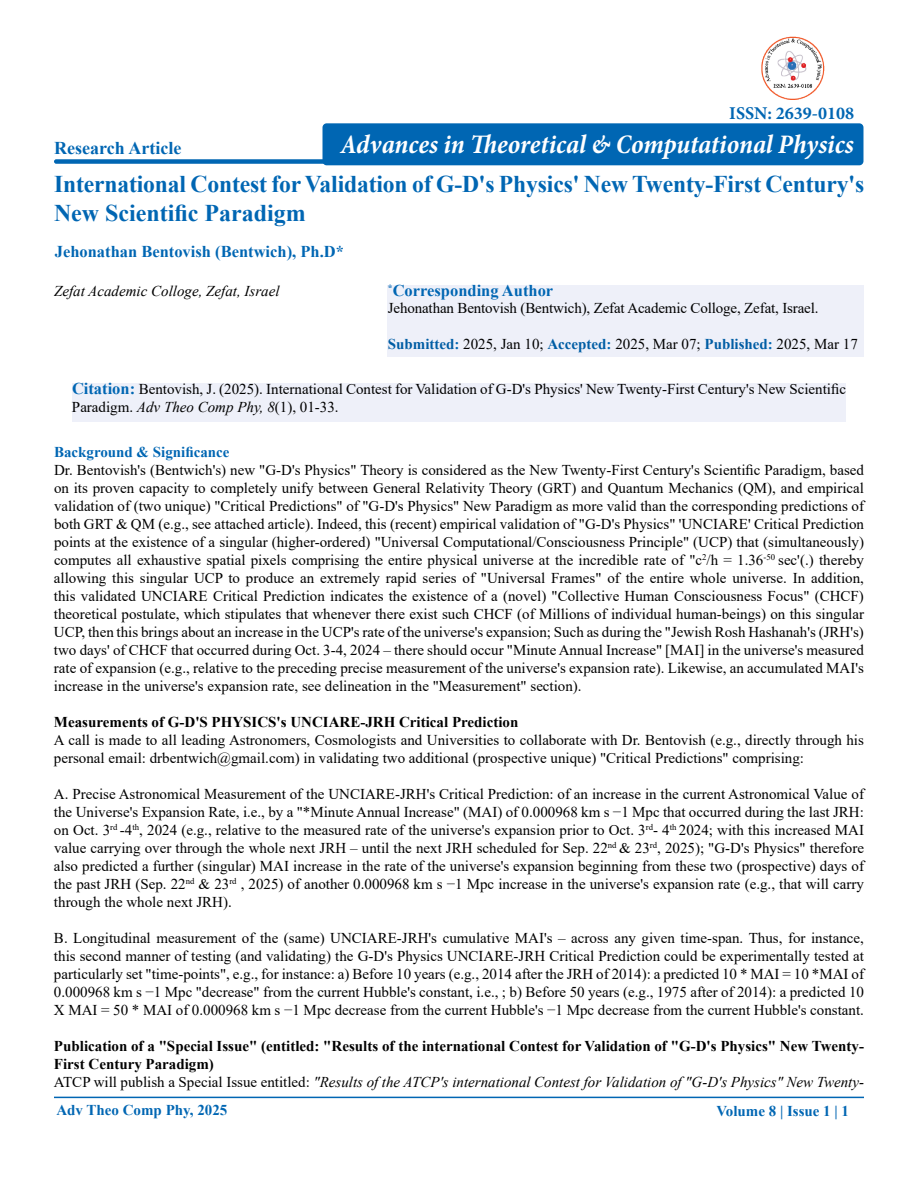
<style>
.page{position:relative;width:918px;height:1188px;background:#fff}
.page>*{position:absolute;margin:0;border:0;box-sizing:border-box;transform-origin:0 0}
.t1{font:italic 700 condensed 27px "Minion Pro";letter-spacing:-.005em;color:#fff}
.t2{font:700 24px/28.8px "Times New Roman";letter-spacing:-.005em;color:#0066b3}
.t3{font:700 18px "Times New Roman";color:#0066b3}
.t4{font:700 18px "Minion Pro";color:#0066b3}
.t5{font:700 16.5px "Times New Roman";color:#0066b3}
.t6{font:15px/18px "Times New Roman";color:#000;text-align:justify}
.t7{font:700 15px/18px "Times New Roman";color:#000}
.t8{font:700 15px "Times New Roman";color:#0066b3}
.t9{font:italic 15px "Times New Roman";color:#000}
.s1{font-weight:700;color:#005da4}
.s2{font-weight:700;color:#0066b3}
.s3{font-weight:700;font-size:16.5px;color:#0066b3}
.s4{font-style:italic}
.s5{font-weight:400}
.s6{font-weight:400;font-style:italic}
</style>
<div class="page">
<div style="left:54px;top:159px;width:523px;height:5px;background:#0066b3;border-radius:2px"></div>
<hr style="left:54px;top:1097px;width:810px;height:1px;background:#0066b3">
<div style="left:388px;top:285px;width:476px;height:72px;background:#eef0f9"></div>
<div style="left:72px;top:383px;width:774px;height:39px;background:#eef0f9"></div>
<div style="left:323px;top:123px;width:540px;height:42px;background:#0066b3;border-radius:4px"></div>
<img style="left:761px;top:36px;width:64px;height:64px">
<p class="t3" style="left:54px;top:135px;width:129px">Research Article</p>
<p class="t4" style="left:729px;top:101px;width:126px">ISSN: 2639-0108</p>
<h1 class="t1" style="left:340px;top:125px;width:515px">Advances in Theoretical &amp; Computational Physics</h1>
<h2 class="t2" style="left:54px;top:169px;width:812px">International Contest for Validation of G-D's Physics' New Twenty-First Century's<br>New Scientific Paradigm</h2>
<p class="t5" style="left:55px;top:240px;width:291px">Jehonathan Bentovish (Bentwich), Ph.D*</p>
<p class="t5" style="left:388px;top:279px;width:167px"><sup>*</sup>Corresponding Author</p>
<p class="t6" style="left:388px;top:298px;width:432px">Jehonathan Bentovish (Bentwich), Zefat Academic Colloge, Zefat, Israel.</p>
<p class="t6" style="left:388px;top:334px;width:471px"><span class="s1">Submitted</span><span class="s2">:</span> 2025, Jan 10; <span class="s1">Accepted</span><span class="s2">:</span> 2025, Mar 07; <span class="s1">Published</span><span class="s2">:</span> 2025, Mar 17</p>
<p class="t6" style="left:72px;top:380px;width:776px"><span class="s3">Citation:</span> Bentovish, J. (2025). International Contest for Validation of G-D's Physics' New Twenty-First Century's New Scientific<br>Paradigm. <span class="s4">Adv Theo Comp Phy, 8</span>(1), 01-33.</p>
<p class="t9" style="left:54px;top:280px;width:227px">Zefat Academic Colloge, Zefat, Israel</p>
<p class="t8" style="left:54px;top:441px;width:177px">Background &amp; Significance</p>
<p class="t6" style="left:54px;top:460px;width:812px">Dr. Bentovish's (Bentwich's) new "G-D's Physics" Theory is considered as the New Twenty-First Century's Scientific Paradigm, based on its proven capacity to completely unify between General Relativity Theory (GRT) and Quantum Mechanics (QM), and empirical validation of (two unique) "Critical Predictions" of "G-D's Physics" New Paradigm as more valid than the corresponding predictions of both GRT &amp; QM (e.g., see attached article). Indeed, this (recent) empirical validation of "G-D's Physics" 'UNCIARE' Critical Prediction points at the existence of a singular (higher-ordered) "Universal Computational/Consciousness Principle" (UCP) that (simultaneously) computes all exhaustive spatial pixels comprising the entire physical universe at the incredible rate of "c<sup>2</sup>/h = 1.36<sup>-50</sup> sec'(.) thereby allowing this singular UCP to produce an extremely rapid series of "Universal Frames" of the entire whole universe. In addition, this validated UNCIARE Critical Prediction indicates the existence of a (novel) "Collective Human Consciousness Focus" (CHCF) theoretical postulate, which stipulates that whenever there exist such CHCF (of Millions of individual human-beings) on this singular UCP, then this brings about an increase in the UCP's rate of the universe's expansion; Such as during the "Jewish Rosh Hashanah's (JRH's) two days' of CHCF that occurred during Oct. 3-4, 2024 – there should occur "Minute Annual Increase" [MAI] in the universe's measured rate of expansion (e.g., relative to the preceding precise measurement of the universe's expansion rate). Likewise, an accumulated MAI's increase in the universe's expansion rate, see delineation in the "Measurement" section).</p>
<p class="t7" style="left:54px;top:712px;width:466px">Measurements of G-D'S PHYSICS's UNCIARE-JRH Critical Prediction</p>
<p class="t6" style="left:54px;top:730px;width:812px">A call is made to all leading Astronomers, Cosmologists and Universities to collaborate with Dr. Bentovish (e.g., directly through his personal email: drbentwich@gmail.com) in validating two additional (prospective unique) "Critical Predictions" comprising:</p>
<p class="t6" style="left:54px;top:784px;width:812px">A. Precise Astronomical Measurement of the UNCIARE-JRH's Critical Prediction: of an increase in the current Astronomical Value of the Universe's Expansion Rate, i.e., by a "*Minute Annual Increase" (MAI) of 0.000968 km s −1 Mpc that occurred during the last JRH: on Oct. 3<sup>rd</sup> -4<sup>th</sup>, 2024 (e.g., relative to the measured rate of the universe's expansion prior to Oct. 3<sup>rd</sup>- 4<sup>th</sup> 2024; with this increased MAI value carrying over through the whole next JRH – until the next JRH scheduled for Sep. 22<sup>nd</sup> &amp; 23<sup>rd</sup>, 2025); "G-D's Physics" therefore also predicted a further (singular) MAI increase in the rate of the universe's expansion beginning from these two (prospective) days of the past JRH (Sep. 22<sup>nd</sup> &amp; 23<sup>rd</sup> , 2025) of another 0.000968 km s −1 Mpc increase in the universe's expansion rate (e.g., that will carry through the whole next JRH).</p>
<p class="t6" style="left:54px;top:928px;width:812px">B. Longitudinal measurement of the (same) UNCIARE-JRH's cumulative MAI's – across any given time-span. Thus, for instance, this second manner of testing (and validating) the G-D's Physics UNCIARE-JRH Critical Prediction could be experimentally tested at particularly set "time-points", e.g., for instance: a) Before 10 years (e.g., 2014 after the JRH of 2014): a predicted 10 * MAI = 10 *MAI of 0.000968 km s −1 Mpc "decrease" from the current Hubble's constant, i.e., ; b) Before 50 years (e.g., 1975 after of 2014): a predicted 10<br>X MAI = 50 * MAI of 0.000968 km s −1 Mpc decrease from the current Hubble's −1 Mpc decrease from the current Hubble's constant.</p>
<p class="t7" style="left:54px;top:1036px;width:812px">Publication of a "Special Issue" (entitled: "Results of the international Contest for Validation of "G-D's Physics" New Twenty-<br>First Century Paradigm)<br><span class="s5">ATCP will publish a Special Issue entitled:</span> <span class="s6">"Results of the ATCP's international Contest for Validation of "G-D's Physics" New Twenty-</span></p>
<p class="t8" style="left:56px;top:1100px;width:173px">Adv Theo Comp Phy, 2025</p>
<p class="t8" style="left:716px;top:1100px;width:134px">Volume 8 | Issue 1 | 1</p>
</div>
